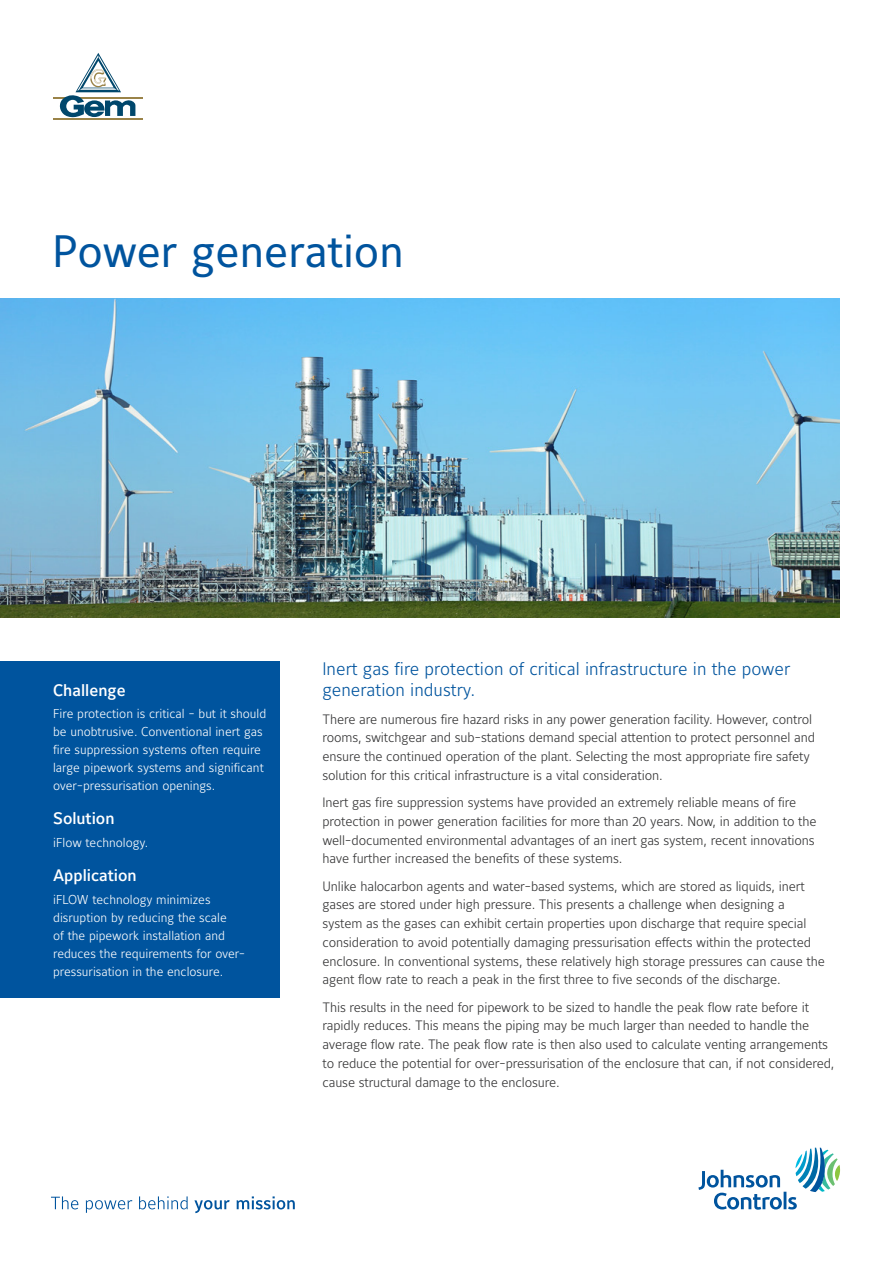
<style>
.page{position:relative;width:893px;height:1263px;background:#fff}
.page>*{position:absolute;margin:0;border:0;box-sizing:border-box;transform-origin:0 0}
.t1{font:45px "Maurea Jci Lf ML";color:#00549e}
.t2{font:300 18px/21.6px "Maurea Jci Lf ML";color:#00549e}
.t3{font:500 16.5px "Maurea Jci Lf ML";color:#fff}
.t4{font:300 13.5px/18.8px "Maurea Jci Lf ML";letter-spacing:-.01em;color:#333334}
.t5{font:300 12.75px/18px "Maurea Jci Lf ML";color:#fff}
</style>
<div class="page">
<svg style="left:698px;top:1147px;width:142px;height:63px"></svg>
<svg style="left:51px;top:1196px;width:27px;height:13px"></svg>
<svg style="left:86px;top:1200px;width:46px;height:13px"></svg>
<svg style="left:139px;top:1196px;width:49px;height:13px"></svg>
<svg style="left:194px;top:1200px;width:36px;height:13px"></svg>
<svg style="left:237px;top:1196px;width:58px;height:13px"></svg>
<hr style="left:53px;top:97px;width:90px;height:1px;background:#9a8348">
<hr style="left:53px;top:119px;width:90px;height:1px;background:#9a8348">
<svg style="left:58px;top:53px;width:77px;height:64px"></svg>
<div style="left:0;top:661px;width:280px;height:337px;background:#00549e"></div>
<img style="left:0;top:298px;width:840px;height:319px">
<h1 class="t1" style="left:53px;top:224px;width:353px">Power generation</h1>
<p class="t3" style="left:53px;top:680px;width:74px">Challenge</p>
<p class="t5" style="left:53px;top:704px;width:215px">Fire protection is critical - but it should be unobtrusive. Conventional inert gas fire suppression systems often require large pipework systems and significant over-pressurisation openings.</p>
<p class="t3" style="left:53px;top:809px;width:63px">Solution</p>
<p class="t5" style="left:53px;top:833px;width:97px">iFlow technology.</p>
<p class="t3" style="left:53px;top:866px;width:85px">Application</p>
<p class="t5" style="left:53px;top:890px;width:194px">iFLOW technology minimizes disruption by reducing the scale<br>of the pipework installation and reduces the requirements for over&shy;pressurisation in the enclosure.</p>
<h2 class="t2" style="left:322px;top:657px;width:469px">Inert gas fire protection of critical infrastructure in the power generation industry.</h2>
<p class="t4" style="left:322px;top:709px;width:494px">There are numerous fire hazard risks in any power generation facility. However, control rooms, switchgear and sub-stations demand special attention to protect personnel and ensure the continued operation of the plant. Selecting the most appropriate fire safety solution for this critical infrastructure is a vital consideration.</p>
<p class="t4" style="left:322px;top:793px;width:496px">Inert gas fire suppression systems have provided an extremely reliable means of fire protection in power generation facilities for more than 20 years. Now, in addition to the well-documented environmental advantages of an inert gas system, recent innovations have further increased the benefits of these systems.</p>
<p class="t4" style="left:322px;top:876px;width:504px">Unlike halocarbon agents and water-based systems, which are stored as liquids, inert gases are stored under high pressure. This presents a challenge when designing a system as the gases can exhibit certain properties upon discharge that require special consideration to avoid potentially damaging pressurisation effects within the protected enclosure. In conventional systems, these relatively high storage pressures can cause the agent flow rate to reach a peak in the first three to five seconds of the discharge.</p>
<p class="t4" style="left:322px;top:997px;width:514px">This results in the need for pipework to be sized to handle the peak flow rate before it rapidly reduces. This means the piping may be much larger than needed to handle the average flow rate. The peak flow rate is then also used to calculate venting arrangements to reduce the potential for over-pressurisation of the enclosure that can, if not considered, cause structural damage to the enclosure.</p>
</div>
